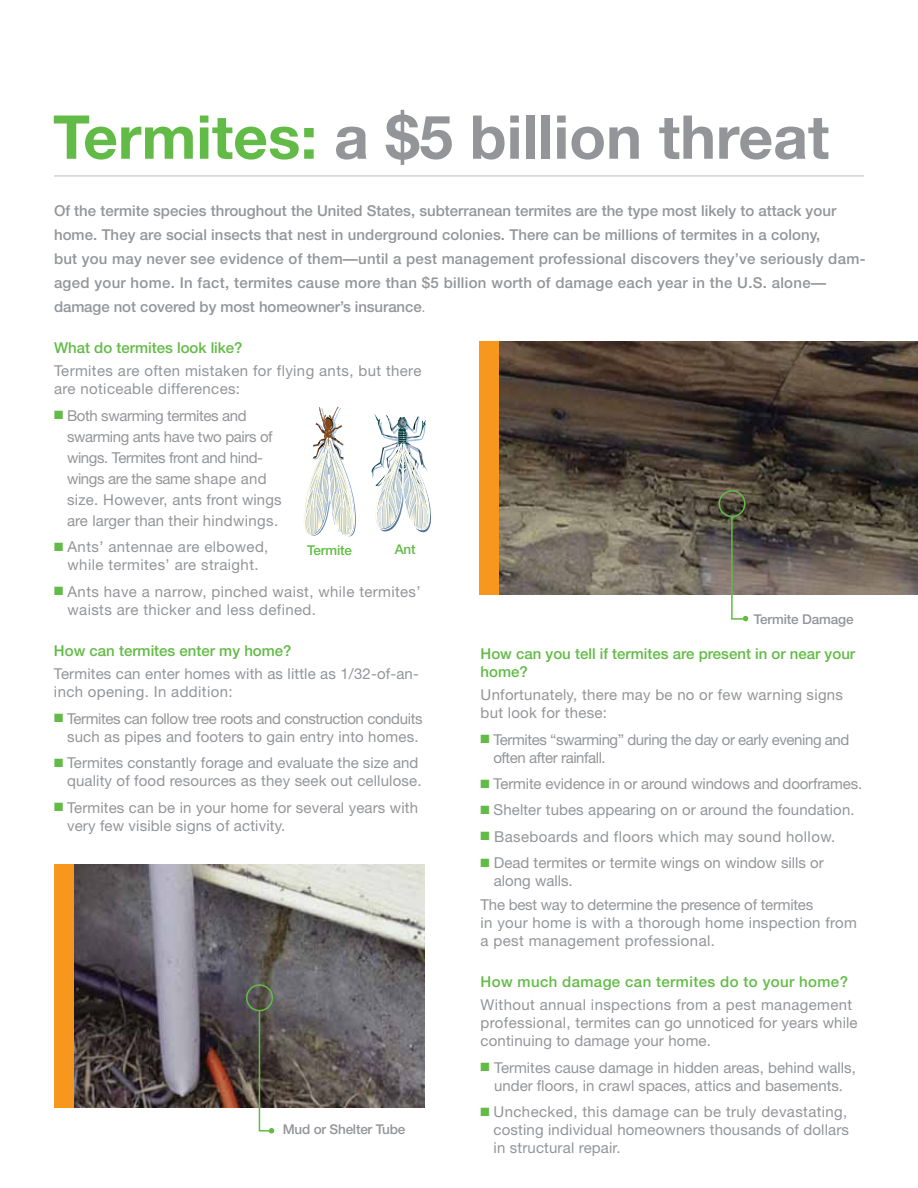
<style>
.page{position:relative;width:918px;height:1188px;background:#fff}
.page>*{position:absolute;margin:0;border:0;box-sizing:border-box;transform-origin:0 0}
.t1{font:700 60.45px "Helvetica Neue";color:#939598}
.t2{font:15px/18px "Helvetica Neue";letter-spacing:.01em;color:#939598}
.t3{font:500 15px/24px "Helvetica Neue";letter-spacing:.005em;color:#939598}
.t4{font:15px/21px "Helvetica Neue";letter-spacing:-.025em;color:#939598}
.t5{font:500 15px/18px "Helvetica Neue";color:#62bb46}
.t6{font:15px/18px "Helvetica Neue";letter-spacing:-.03em;color:#939598}
.t7{font:15px "Helvetica Neue";letter-spacing:-.01em;color:#939598}
.t8{font:500 15px "Helvetica Neue";letter-spacing:.025em;color:#62bb46}
.t9{font:500 13.5px "Helvetica Neue";letter-spacing:-.015em;color:#939598}
.t10{font:500 13.5px "Helvetica Neue";letter-spacing:-.01em;color:#62bb46}
.s1{color:#62bb46}
.s2{font-weight:300}
</style>
<div class="page">
<hr style="left:54px;top:175px;width:810px;height:2px;background:#000">
<img style="left:499px;top:342px;width:419px;height:253px">
<svg style="left:371px;top:415px;width:60px;height:118px"></svg>
<img style="left:73px;top:864px;width:351px;height:243px">
<svg style="left:304px;top:407px;width:52px;height:130px"></svg>
<div style="left:54px;top:864px;width:19px;height:244px;background:#f8971d"></div>
<div style="left:246px;top:984px;width:27px;height:27px;border:2px solid #62bb46;border-radius:50%"></div>
<svg style="left:258px;top:1009px;width:16px;height:124px;background:#686c5b"></svg>
<div style="left:718px;top:490px;width:28px;height:27px;border:2px solid #62bb46;border-radius:50%"></div>
<div style="left:479px;top:342px;width:20px;height:253px;background:#f8971d"></div>
<svg style="left:730px;top:515px;width:18px;height:106px"></svg>
<h1 class="t1" style="left:53px;top:100px;width:778px"><span class="s1">Termites:</span> a $5 billion threat</h1>
<p class="t3" style="left:54px;top:198px;width:813px">Of the termite species throughout the United States, subterranean termites are the type most likely to attack your home. They are social insects that nest in underground colonies. There can be millions of termites in a colony,<br>but you may never see evidence of them—until a pest management professional discovers they’ve seriously dam&shy;aged your home. In fact, termites cause more than $5 billion worth of damage each year in the U.S. alone— damage not covered by most homeowner’s insurance<span class="s2">.</span></p>
<p class="t5" style="left:54px;top:339px;width:190px">What do termites look like?</p>
<p class="t2" style="left:54px;top:362px;width:369px">Termites are often mistaken for flying ants, but there are noticeable differences:</p>
<p class="t4" style="left:67px;top:405px;width:216px;text-indent:-13px"><span class="s1">■</span> Both swarming termites and swarming ants have two pairs of wings. Termites front and hind&shy;wings are the same shape and size. However, ants front wings are larger than their hindwings.</p>
<p class="t2" style="left:54px;top:538px;width:216px;text-align:center"><span class="s1">■</span> Ants’ antennae are elbowed, while termites’ are straight.</p>
<p class="t2" style="left:68px;top:582px;width:355px;text-indent:-14px"><span class="s1">■</span> Ants have a narrow, pinched waist, while termites’ waists are thicker and less defined.</p>
<p class="t5" style="left:54px;top:642px;width:239px">How can termites enter my home?</p>
<p class="t2" style="left:54px;top:665px;width:366px">Termites can enter homes with as little as 1/32-of-an&shy;inch opening. In addition:</p>
<p class="t4" style="left:54px;top:709px;width:370px;line-height:18px;text-align:center"><span class="s1">■</span> Termites can follow tree roots and construction conduits such as pipes and footers to gain entry into homes.</p>
<p class="t2" style="left:54px;top:754px;width:369px;text-align:right"><span class="s1">■</span> Termites constantly forage and evaluate the size and quality of food resources as they seek out cellulose.</p>
<p class="t2" style="left:67px;top:798px;width:353px;text-indent:-13px"><span class="s1">■</span> Termites can be in your home for several years with very few visible signs of activity.</p>
<p class="t10" style="left:307px;top:543px;width:46px">Termite</p>
<p class="t10" style="left:395px;top:541px;width:22px">Ant</p>
<p class="t9" style="left:283px;top:1121px;width:124px">Mud or Shelter Tube</p>
<p class="t9" style="left:754px;top:611px;width:101px">Termite Damage</p>
<p class="t5" style="left:481px;top:644px;width:376px">How can you tell if termites are present in or near your home?</p>
<p class="t2" style="left:481px;top:686px;width:364px">Unfortunately, there may be no or few warning signs but look for these:</p>
<p class="t6" style="left:493px;top:730px;width:357px;text-indent:-13px"><span class="s1">■</span> Termites “swarming” during the day or early evening and often after rainfall.</p>
<p class="t7" style="left:481px;top:775px;width:383px"><span class="s1">■</span> Termite evidence in or around windows and doorframes.</p>
<p class="t2" style="left:481px;top:801px;width:376px"><span class="s1">■</span> Shelter tubes appearing on or around the foundation.</p>
<p class="t2" style="left:481px;top:827px;width:356px"><span class="s1">■</span> Baseboards and floors which may sound hollow.</p>
<p class="t2" style="left:494px;top:854px;width:331px;text-indent:-13px"><span class="s1">■</span> Dead termites or termite wings on window sills or along walls.</p>
<p class="t2" style="left:481px;top:895px;width:378px">The best way to determine the presence of termites<br>in your home is with a thorough home inspection from a pest management professional.</p>
<p class="t8" style="left:481px;top:973px;width:369px">How much damage can termites do to your home?</p>
<p class="t2" style="left:481px;top:996px;width:379px">Without annual inspections from a pest management professional, termites can go unnoticed for years while continuing to damage your home.</p>
<p class="t2" style="left:481px;top:1058px;width:377px;text-align:center"><span class="s1">■</span> Termites cause damage in hidden areas, behind walls, under floors, in crawl spaces, attics and basements.</p>
<p class="t2" style="left:494px;top:1103px;width:357px;text-align:justify;text-indent:-13px"><span class="s1">■</span> Unchecked, this damage can be truly devastating, costing individual homeowners thousands of dollars in structural repair.</p>
</div>
